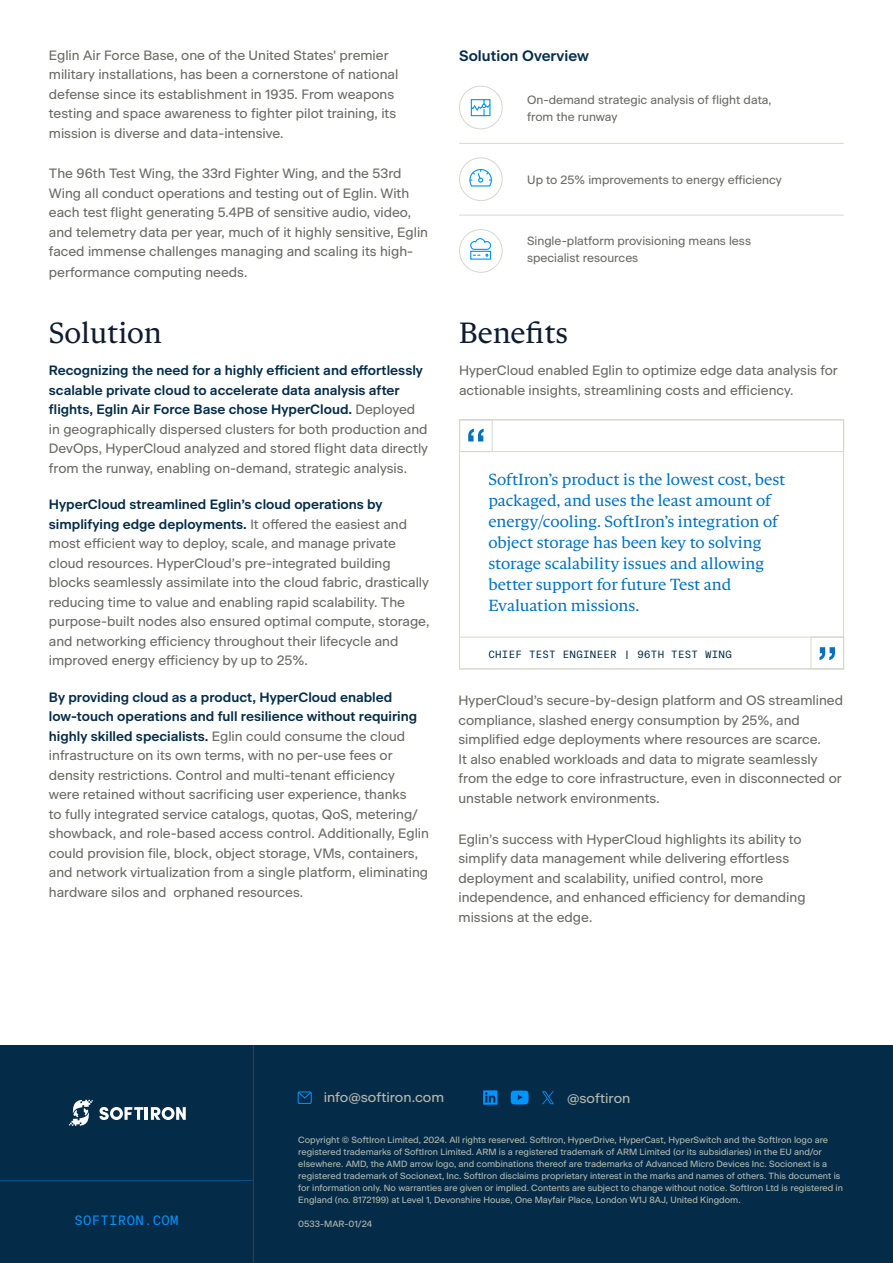
<style>
.page{position:relative;width:893px;height:1263px;background:#fff}
.page>*{position:absolute;margin:0;border:0;box-sizing:border-box;transform-origin:0 0}
.H2_-_serif{font:30px "Gothia Serif Text";letter-spacing:-.005em;color:#0f1c30}
.t1{font:16.5px/21px "Gothia Serif Text";letter-spacing:-.005em;color:#0371c0}
.t2{font:600 15px "Beausite Classic";color:#042c49}
.Body__New{font:13.5px/19.5px "Beausite Classic";color:#696b64}
.H2_-_serif-2{font:13.5px/19.5px "Beausite Classic";color:#696b64}
.Body__New-2{font:13.5px "Beausite Classic";color:#b9bbaf;scale:1.05 1}
.All_caps{font:13.5px "FT System Mono";letter-spacing:.025em;color:#0094ff}
.Body__New-3{font:12px/16.5px "Beausite Classic";color:#696b64}
.All_caps-2{font:10.5px "FT System Mono";letter-spacing:.025em;color:#042c49}
.Body__New-4{font:9px/12px "Beausite Classic";color:#b9bbaf}
.s1{font-weight:600;color:#042c49}
</style>
<div class="page">
<div style="left:459px;top:86px;width:44px;height:43px;border:1px solid #d7d6cf;border-radius:50%"></div>
<svg style="left:470px;top:99px;width:21px;height:18px"></svg>
<svg style="left:469px;top:168px;width:23px;height:19px"></svg>
<div style="left:459px;top:157px;width:44px;height:44px;border:1px solid #d7d6cf;border-radius:50%"></div>
<hr style="left:459px;top:143px;width:385px;height:1px;background:#d7d6cf">
<hr style="left:459px;top:215px;width:385px;height:1px;background:#d7d6cf">
<div style="left:459px;top:229px;width:44px;height:44px;border:1px solid #d7d6cf;border-radius:50%"></div>
<svg style="left:470px;top:238px;width:22px;height:22px"></svg>
<div style="left:0;top:1045px;width:893px;height:218px;background:#042c49"></div>
<svg style="left:483px;top:1090px;width:14px;height:15px"></svg>
<svg style="left:542px;top:1091px;width:12px;height:13px"></svg>
<svg style="left:511px;top:1090px;width:18px;height:14px"></svg>
<hr style="left:0;top:1180px;width:253px;height:1px;background:#054e84">
<hr style="left:253px;top:1045px;width:1px;height:218px;background:#054e84">
<svg style="left:297px;top:1092px;width:13px;height:7px"></svg>
<div style="left:298px;top:1091px;width:14px;height:13px;border:1px solid #0094ff"></div>
<svg style="left:99px;top:1107px;width:87px;height:13px"></svg>
<svg style="left:69px;top:1100px;width:24px;height:26px"></svg>
<div style="left:459px;top:637px;width:385px;height:32px;border:1px solid #d7d6cf"></div>
<div style="left:811px;top:637px;width:33px;height:32px;border:1px solid #d7d6cf"></div>
<svg style="left:819px;top:647px;width:16px;height:13px"></svg>
<div style="left:459px;top:419px;width:385px;height:33px;border:1px solid #d7d6cf"></div>
<div style="left:459px;top:419px;width:34px;height:33px;border:1px solid #d7d6cf"></div>
<svg style="left:468px;top:429px;width:16px;height:12px"></svg>
<p class="Body__New" style="left:49px;top:44px;width:351px">Eglin Air Force Base, one of the United States' premier military installations, has been a cornerstone of national defense since its establishment in 1935. From weapons testing and space awareness to fighter pilot training, its mission is diverse and data-intensive.</p>
<p class="Body__New" style="left:49px;top:163px;width:381px">The 96th Test Wing, the 33rd Fighter Wing, and the 53rd Wing all conduct operations and testing out of Eglin. With each test flight generating 5.4PB of sensitive audio, video, and telemetry data per year, much of it highly sensitive, Eglin faced immense challenges managing and scaling its high-</p>
<p class="Body__New" style="left:49px;top:262px;width:200px">performance computing needs.</p>
<p class="H2_-_serif" style="left:49px;top:316px;width:115px">Solution</p>
<p class="H2_-_serif-2" style="left:49px;top:359px;width:381px"><span class="s1">Recognizing the need for a highly efficient and effortlessly scalable private cloud to accelerate data analysis after flights, Eglin Air Force Base chose HyperCloud.</span> Deployed in geographically dispersed clusters for both production and DevOps, HyperCloud analyzed and stored flight data directly from the runway, enabling on-demand, strategic analysis.</p>
<p class="Body__New" style="left:49px;top:493px;width:382px"><span class="s1">HyperCloud streamlined Eglin’s cloud operations by simplifying edge deployments.</span> It offered the easiest and most efficient way to deploy, scale, and manage private cloud resources. HyperCloud’s pre-integrated building blocks seamlessly assimilate into the cloud fabric, drastically reducing time to value and enabling rapid scalability. The purpose-built nodes also ensured optimal compute, storage, and networking efficiency throughout their lifecycle and improved energy efficiency by up to 25%.</p>
<p class="Body__New" style="left:49px;top:686px;width:382px"><span class="s1">By providing cloud as a product, HyperCloud enabled low-touch operations and full resilience without requiring highly skilled specialists.</span> Eglin could consume the cloud infrastructure on its own terms, with no per-use fees or density restrictions. Control and multi-tenant efficiency<br>were retained without sacrificing user experience, thanks<br>to fully integrated service catalogs, quotas, QoS, metering/ showback, and role-based access control. Additionally, Eglin could provision file, block, object storage, VMs, containers, and network virtualization from a single platform, eliminating hardware silos and orphaned resources.</p>
<h2 class="t2" style="left:459px;top:44px;width:131px">Solution Overview</h2>
<p class="Body__New-3" style="left:527px;top:91px;width:246px">On-demand strategic analysis of flight data, from the runway</p>
<p class="Body__New-3" style="left:527px;top:171px;width:256px">Up to 25% improvements to energy efficiency</p>
<p class="Body__New-3" style="left:527px;top:232px;width:226px">Single-platform provisioning means less specialist resources</p>
<p class="H2_-_serif" style="left:459px;top:316px;width:111px">Benefits</p>
<p class="Body__New" style="left:459px;top:359px;width:380px">HyperCloud enabled Eglin to optimize edge data analysis for actionable insights, streamlining costs and efficiency.</p>
<p class="t1" style="left:488px;top:469px;width:299px">SoftIron’s product is the lowest cost, best packaged, and uses the least amount of energy/cooling. SoftIron’s integration of object storage has been key to solving storage scalability issues and allowing better support for future Test and Evaluation missions.</p>
<p class="All_caps-2" style="left:488px;top:646px;width:245px">CHIEF TEST ENGINEER | 96TH TEST WING</p>
<p class="Body__New" style="left:458px;top:690px;width:386px">HyperCloud’s secure-by-design platform and OS streamlined compliance, slashed energy consumption by 25%, and simplified edge deployments where resources are scarce.<br>It also enabled workloads and data to migrate seamlessly from the edge to core infrastructure, even in disconnected or unstable network environments.</p>
<p class="Body__New" style="left:458px;top:828px;width:349px">Eglin’s success with HyperCloud highlights its ability to simplify data management while delivering effortless deployment and scalability, unified control, more independence, and enhanced efficiency for demanding missions at the edge.</p>
<p class="All_caps" style="left:74px;top:1210px;width:106px">SOFTIRON.COM</p>
<p class="Body__New-2" style="left:324px;top:1087px;width:116px">info@softiron.com</p>
<p class="Body__New-2" style="left:567px;top:1088px;width:62px">@softiron</p>
<p class="Body__New-4" style="left:298px;top:1132px;width:546px">Copyright © SoftIron Limited, 2024. All rights reserved. SoftIron, HyperDrive, HyperCast, HyperSwitch and the SoftIron logo are registered trademarks of SoftIron Limited. ARM is a registered trademark of ARM Limited (or its subsidiaries) in the EU and/or elsewhere. AMD, the AMD arrow logo, and combinations thereof are trademarks of Advanced Micro Devices Inc. Socionext is a registered trademark of Socionext, Inc. SoftIron disclaims proprietary interest in the marks and names of others. This document is for information only. No warranties are given or implied. Contents are subject to change without notice. SoftIron Ltd is registered in England (no. 8172199) at Level 1, Devonshire House, One Mayfair Place, London W1J 8AJ, United Kingdom.</p>
<p class="Body__New-4" style="left:298px;top:1216px;width:75px">0533-MAR-01/24</p>
</div>
